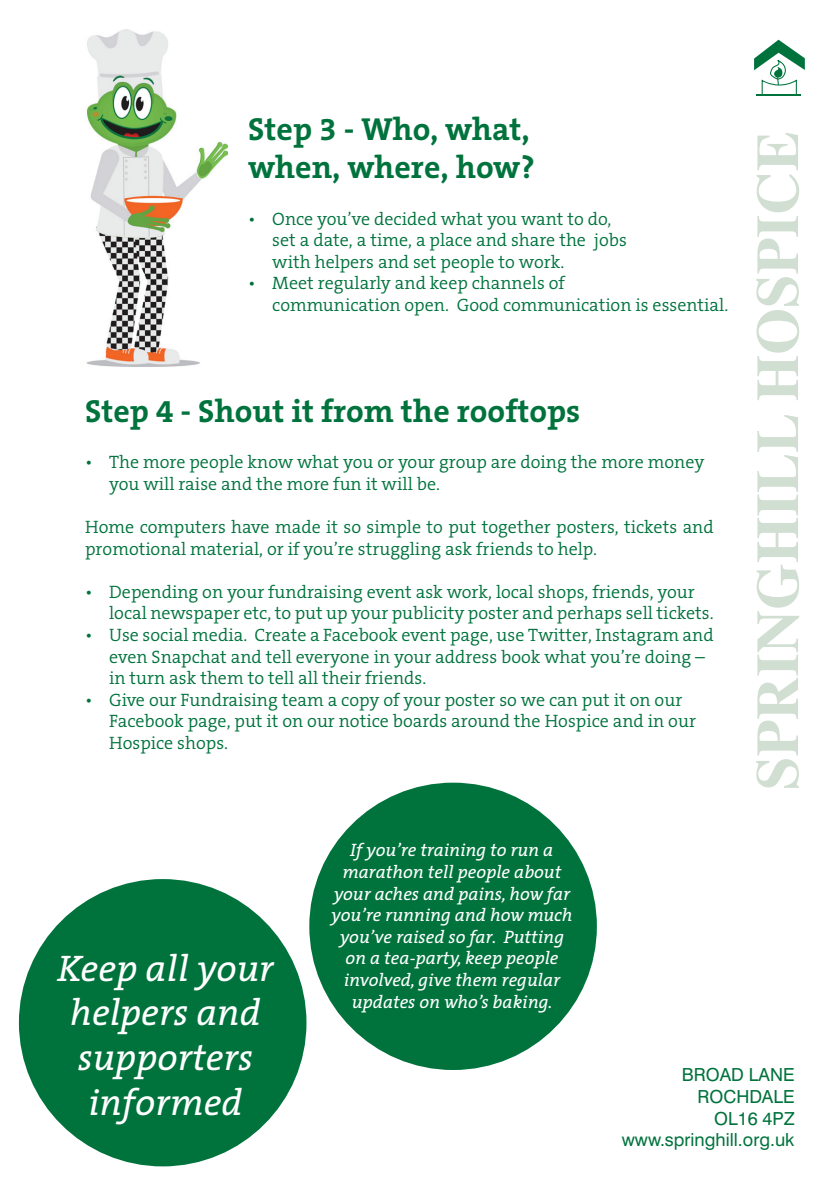
<style>
.page{position:relative;width:840px;height:1191px;background:#fff}
.page>*{position:absolute;margin:0;border:0;box-sizing:border-box;transform-origin:0 0}
.t1{font:700 60px "Times";color:#d1ded2}
.t2{font:italic 37.2px/44.6px "The Serif";color:#fff;text-align:center}
.t3{font:700 32px/38.4px "The Serif B7";color:#00733d}
.t4{font:300 18px/21.6px "The Serif B4";color:#00733d}
.t5{font:italic 18px/21.6px "The Serif";color:#fff;text-align:center}
.t6{font:18px/21.6px "Swiss 721 BT";color:#00733d;text-align:right}
</style>
<div class="page">
<svg style="left:754px;top:40px;width:50px;height:55px"></svg>
<img style="left:86px;top:30px;width:141px;height:337px">
<div style="left:19px;top:879px;width:287px;height:287px;background:#00733d;border-radius:50%"></div>
<div style="left:309px;top:782px;width:287px;height:288px;background:#00733d;border-radius:50%"></div>
<h3 class="t3" style="left:248px;top:111px;width:288px">Step 3 - Who, what, when, where, how?</h3>
<p class="t4" style="left:272px;top:208px;width:356px;text-indent:-24px">• Once you’ve decided what you want to do, set a date, a time, a place and share the jobs with helpers and set people to work.</p>
<p class="t4" style="left:272px;top:273px;width:457px;text-indent:-24px">• Meet regularly and keep channels of<br>communication open. Good communication is essential.</p>
<h3 class="t3" style="left:85px;top:393px;width:496px">Step 4 - Shout it from the rooftops</h3>
<p class="t4" style="left:109px;top:452px;width:596px;text-indent:-24px">• The more people know what you or your group are doing the more money you will raise and the more fun it will be.</p>
<p class="t4" style="left:85px;top:516px;width:629px">Home computers have made it so simple to put together posters, tickets and promotional material, or if you’re struggling ask friends to help.</p>
<p class="t4" style="left:109px;top:581px;width:605px;text-indent:-24px">• Depending on your fundraising event ask work, local shops, friends, your local newspaper etc, to put up your publicity poster and perhaps sell tickets.</p>
<p class="t4" style="left:109px;top:624px;width:605px;text-indent:-24px">• Use social media. Create a Facebook event page, use Twitter, Instagram and even Snapchat and tell everyone in your address book what you’re doing – in turn ask them to tell all their friends.</p>
<p class="t4" style="left:109px;top:689px;width:588px;text-indent:-24px">• Give our Fundraising team a copy of your poster so we can put it on our<br>Facebook page, put it on our notice boards around the Hospice and in our<br>Hospice shops.</p>
<h1 class="t1" style="left:719px;top:790px;width:660px;rotate:-90deg">SPRINGHILL HOSPICE</h1>
<h2 class="t2" style="left:57px;top:944px;width:217px">Keep all your helpers and supporters informed</h2>
<p class="t5" style="left:331px;top:839px;width:243px">If you’re training to run a marathon tell people about your aches and pains, how far you’re running and how much you’ve raised so far. Putting on a tea-party, keep people involved, give them regular updates on who’s baking.</p>
<p class="t6" style="left:621px;top:1064px;width:174px">BROAD LANE<br>ROCHDALE<br>OL16 4PZ<br>WWW.SPRINGHILL.ORG.UK</p>
</div>
